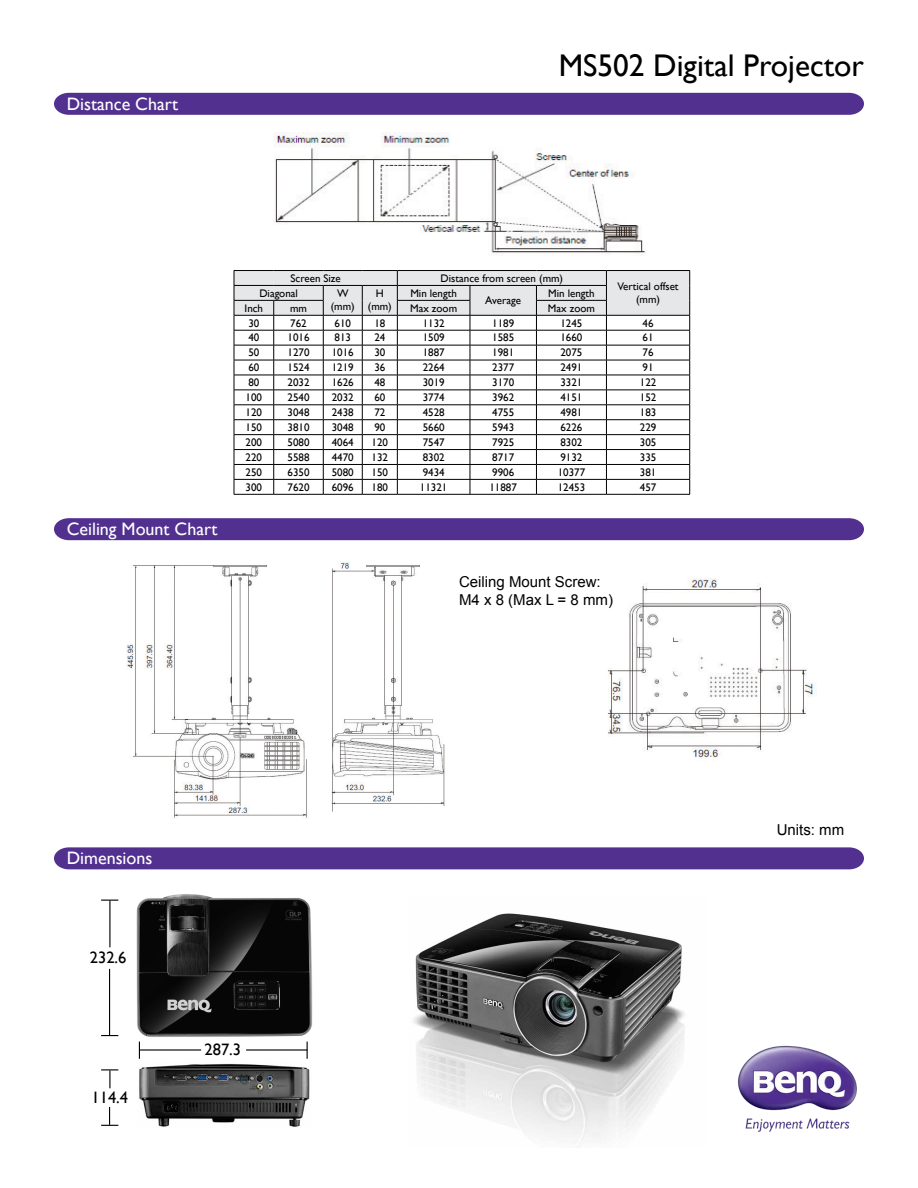
<style>
.page{position:relative;width:918px;height:1188px;background:#fff}
.page>*{position:absolute;margin:0;border:0;box-sizing:border-box;transform-origin:0 0}
.t1{font:31.35px "Gill Sans";color:#000}
.t2{font:18px "Gill Sans";color:#fff}
.t3{font:16.5px "Gill Sans";color:#000}
.t4{font:15px/18px "Arial";color:#000}
.t5{font:10.95px/13.2px "Gill Sans";color:#000;text-align:center}
</style>
<div class="page">
<img style="left:274px;top:133px;width:371px;height:123px">
<hr style="left:234px;top:270px;width:40px;height:1px;background:#000">
<hr style="left:274px;top:270px;width:49px;height:1px;background:#000">
<hr style="left:323px;top:270px;width:39px;height:1px;background:#000">
<hr style="left:362px;top:270px;width:35px;height:1px;background:#000">
<hr style="left:397px;top:270px;width:73px;height:1px;background:#000">
<hr style="left:470px;top:270px;width:66px;height:1px;background:#000">
<hr style="left:536px;top:270px;width:70px;height:1px;background:#000">
<hr style="left:606px;top:270px;width:84px;height:1px;background:#000">
<hr style="left:234px;top:494px;width:40px;height:1px;background:#000">
<hr style="left:274px;top:494px;width:49px;height:1px;background:#000">
<hr style="left:323px;top:494px;width:39px;height:1px;background:#000">
<hr style="left:362px;top:494px;width:35px;height:1px;background:#000">
<hr style="left:397px;top:494px;width:73px;height:1px;background:#000">
<hr style="left:470px;top:494px;width:66px;height:1px;background:#000">
<hr style="left:536px;top:494px;width:70px;height:1px;background:#000">
<hr style="left:606px;top:494px;width:84px;height:1px;background:#000">
<svg style="left:234px;top:271px;width:456px;height:223px"></svg>
<img style="left:127px;top:561px;width:318px;height:257px">
<img style="left:607px;top:578px;width:207px;height:180px">
<img style="left:136px;top:894px;width:177px;height:143px">
<img style="left:139px;top:1063px;width:171px;height:64px">
<img style="left:413px;top:913px;width:272px;height:228px">
<hr style="left:140px;top:1049px;width:61px;height:2px;background:#000">
<hr style="left:109px;top:969px;width:1px;height:66px;background:#000">
<hr style="left:109px;top:901px;width:1px;height:46px;background:#000">
<hr style="left:246px;top:1049px;width:61px;height:2px;background:#000">
<svg style="left:307px;top:1042px;width:1px;height:17px"></svg>
<svg style="left:139px;top:1042px;width:1px;height:17px"></svg>
<svg style="left:101px;top:1107px;width:17px;height:19px"></svg>
<svg style="left:101px;top:1035px;width:17px;height:1px"></svg>
<svg style="left:101px;top:1069px;width:17px;height:19px"></svg>
<svg style="left:101px;top:900px;width:17px;height:1px"></svg>
<div style="left:54px;top:93px;width:810px;height:22px;background:#523090"></div>
<div style="left:54px;top:518px;width:810px;height:22px;background:#523090"></div>
<div style="left:54px;top:847px;width:810px;height:22px;background:#523090"></div>
<img style="left:737px;top:1045px;width:120px;height:87px">
<h2 class="t2" style="left:67px;top:93px;width:113px">Distance Chart</h2>
<h1 class="t1" style="left:559px;top:47px;width:307px">MS502 Digital Projector</h1>
<h2 class="t2" style="left:67px;top:518px;width:152px">Ceiling Mount Chart</h2>
<p class="t5" style="left:291px;top:272px;width:52px">Screen Size</p>
<p class="t5" style="left:441px;top:272px;width:124px">Distance from screen (mm)</p>
<p class="t5" style="left:618px;top:280px;width:63px">Vertical offset (mm)</p>
<p class="t5" style="left:259px;top:287px;width:40px">Diagonal</p>
<p class="t5" style="left:331px;top:287px;width:26px">W (mm)</p>
<p class="t5" style="left:368px;top:287px;width:26px">H (mm)</p>
<p class="t5" style="left:410px;top:287px;width:48px">Min length</p>
<p class="t5" style="left:548px;top:287px;width:48px">Min length</p>
<p class="t5" style="left:485px;top:294px;width:37px">Average</p>
<p class="t5" style="left:245px;top:302px;width:20px">Inch</p>
<p class="t5" style="left:290px;top:302px;width:18px">mm</p>
<p class="t5" style="left:410px;top:302px;width:49px">Max zoom</p>
<p class="t5" style="left:548px;top:302px;width:49px">Max zoom</p>
<p class="t5" style="left:248px;top:316px;width:12px">30</p>
<p class="t5" style="left:290px;top:316px;width:18px">762</p>
<p class="t5" style="left:335px;top:316px;width:18px">610</p>
<p class="t5" style="left:374px;top:316px;width:12px">18</p>
<p class="t5" style="left:423px;top:316px;width:23px">1132</p>
<p class="t5" style="left:492px;top:316px;width:23px">1189</p>
<p class="t5" style="left:560px;top:316px;width:23px">1245</p>
<p class="t5" style="left:643px;top:316px;width:12px">46</p>
<p class="t5" style="left:248px;top:331px;width:12px">40</p>
<p class="t5" style="left:288px;top:331px;width:23px">1016</p>
<p class="t5" style="left:335px;top:331px;width:18px">813</p>
<p class="t5" style="left:374px;top:331px;width:12px">24</p>
<p class="t5" style="left:423px;top:331px;width:23px">1509</p>
<p class="t5" style="left:492px;top:331px;width:23px">1585</p>
<p class="t5" style="left:560px;top:331px;width:23px">1660</p>
<p class="t5" style="left:643px;top:331px;width:12px">61</p>
<p class="t5" style="left:248px;top:346px;width:12px">50</p>
<p class="t5" style="left:288px;top:346px;width:23px">1270</p>
<p class="t5" style="left:332px;top:346px;width:23px">1016</p>
<p class="t5" style="left:374px;top:346px;width:12px">30</p>
<p class="t5" style="left:423px;top:346px;width:23px">1887</p>
<p class="t5" style="left:492px;top:346px;width:23px">1981</p>
<p class="t5" style="left:560px;top:346px;width:23px">2075</p>
<p class="t5" style="left:643px;top:346px;width:12px">76</p>
<p class="t5" style="left:248px;top:361px;width:12px">60</p>
<p class="t5" style="left:288px;top:361px;width:23px">1524</p>
<p class="t5" style="left:332px;top:361px;width:23px">1219</p>
<p class="t5" style="left:374px;top:361px;width:12px">36</p>
<p class="t5" style="left:423px;top:361px;width:23px">2264</p>
<p class="t5" style="left:492px;top:361px;width:23px">2377</p>
<p class="t5" style="left:560px;top:361px;width:23px">2491</p>
<p class="t5" style="left:643px;top:361px;width:12px">91</p>
<p class="t5" style="left:248px;top:376px;width:12px">80</p>
<p class="t5" style="left:288px;top:376px;width:23px">2032</p>
<p class="t5" style="left:332px;top:376px;width:23px">1626</p>
<p class="t5" style="left:374px;top:376px;width:12px">48</p>
<p class="t5" style="left:423px;top:376px;width:23px">3019</p>
<p class="t5" style="left:492px;top:376px;width:23px">3170</p>
<p class="t5" style="left:560px;top:376px;width:23px">3321</p>
<p class="t5" style="left:640px;top:376px;width:18px">122</p>
<p class="t5" style="left:246px;top:391px;width:18px">100</p>
<p class="t5" style="left:288px;top:391px;width:23px">2540</p>
<p class="t5" style="left:332px;top:391px;width:23px">2032</p>
<p class="t5" style="left:374px;top:391px;width:12px">60</p>
<p class="t5" style="left:423px;top:391px;width:23px">3774</p>
<p class="t5" style="left:492px;top:391px;width:23px">3962</p>
<p class="t5" style="left:560px;top:391px;width:23px">4151</p>
<p class="t5" style="left:640px;top:391px;width:18px">152</p>
<p class="t5" style="left:246px;top:406px;width:18px">120</p>
<p class="t5" style="left:288px;top:406px;width:23px">3048</p>
<p class="t5" style="left:332px;top:406px;width:23px">2438</p>
<p class="t5" style="left:374px;top:406px;width:12px">72</p>
<p class="t5" style="left:423px;top:406px;width:23px">4528</p>
<p class="t5" style="left:492px;top:406px;width:23px">4755</p>
<p class="t5" style="left:560px;top:406px;width:23px">4981</p>
<p class="t5" style="left:640px;top:406px;width:18px">183</p>
<p class="t5" style="left:246px;top:421px;width:18px">150</p>
<p class="t5" style="left:288px;top:421px;width:23px">3810</p>
<p class="t5" style="left:332px;top:421px;width:23px">3048</p>
<p class="t5" style="left:374px;top:421px;width:12px">90</p>
<p class="t5" style="left:423px;top:421px;width:23px">5660</p>
<p class="t5" style="left:492px;top:421px;width:23px">5943</p>
<p class="t5" style="left:560px;top:421px;width:23px">6226</p>
<p class="t5" style="left:640px;top:421px;width:18px">229</p>
<p class="t5" style="left:246px;top:436px;width:18px">200</p>
<p class="t5" style="left:288px;top:436px;width:23px">5080</p>
<p class="t5" style="left:332px;top:436px;width:23px">4064</p>
<p class="t5" style="left:372px;top:436px;width:18px">120</p>
<p class="t5" style="left:423px;top:436px;width:23px">7547</p>
<p class="t5" style="left:492px;top:436px;width:23px">7925</p>
<p class="t5" style="left:560px;top:436px;width:23px">8302</p>
<p class="t5" style="left:640px;top:436px;width:18px">305</p>
<p class="t5" style="left:246px;top:451px;width:18px">220</p>
<p class="t5" style="left:288px;top:451px;width:23px">5588</p>
<p class="t5" style="left:332px;top:451px;width:23px">4470</p>
<p class="t5" style="left:372px;top:451px;width:18px">132</p>
<p class="t5" style="left:423px;top:451px;width:23px">8302</p>
<p class="t5" style="left:492px;top:451px;width:23px">8717</p>
<p class="t5" style="left:560px;top:451px;width:23px">9132</p>
<p class="t5" style="left:640px;top:451px;width:18px">335</p>
<p class="t5" style="left:246px;top:466px;width:18px">250</p>
<p class="t5" style="left:288px;top:466px;width:23px">6350</p>
<p class="t5" style="left:332px;top:466px;width:23px">5080</p>
<p class="t5" style="left:372px;top:466px;width:18px">150</p>
<p class="t5" style="left:423px;top:466px;width:23px">9434</p>
<p class="t5" style="left:492px;top:466px;width:23px">9906</p>
<p class="t5" style="left:558px;top:466px;width:29px">10377</p>
<p class="t5" style="left:640px;top:466px;width:18px">381</p>
<p class="t5" style="left:246px;top:481px;width:18px">300</p>
<p class="t5" style="left:288px;top:481px;width:23px">7620</p>
<p class="t5" style="left:332px;top:481px;width:23px">6096</p>
<p class="t5" style="left:372px;top:481px;width:18px">180</p>
<p class="t5" style="left:420px;top:481px;width:29px">11321</p>
<p class="t5" style="left:489px;top:481px;width:29px">11887</p>
<p class="t5" style="left:558px;top:481px;width:29px">12453</p>
<p class="t5" style="left:640px;top:481px;width:18px">457</p>
<h3 class="t4" style="left:459px;top:573px;width:156px">Ceiling Mount Screw:<br>M4 x 8 (Max L = 8 mm)</h3>
<h2 class="t2" style="left:67px;top:848px;width:87px">Dimensions</h2>
<h3 class="t3" style="left:90px;top:948px;width:38px">232.6</h3>
<h3 class="t4" style="left:777px;top:821px;width:69px">Units: mm</h3>
<h3 class="t3" style="left:92px;top:1087px;width:38px">114.4</h3>
<h3 class="t3" style="left:205px;top:1040px;width:38px">287.3</h3>
</div>
